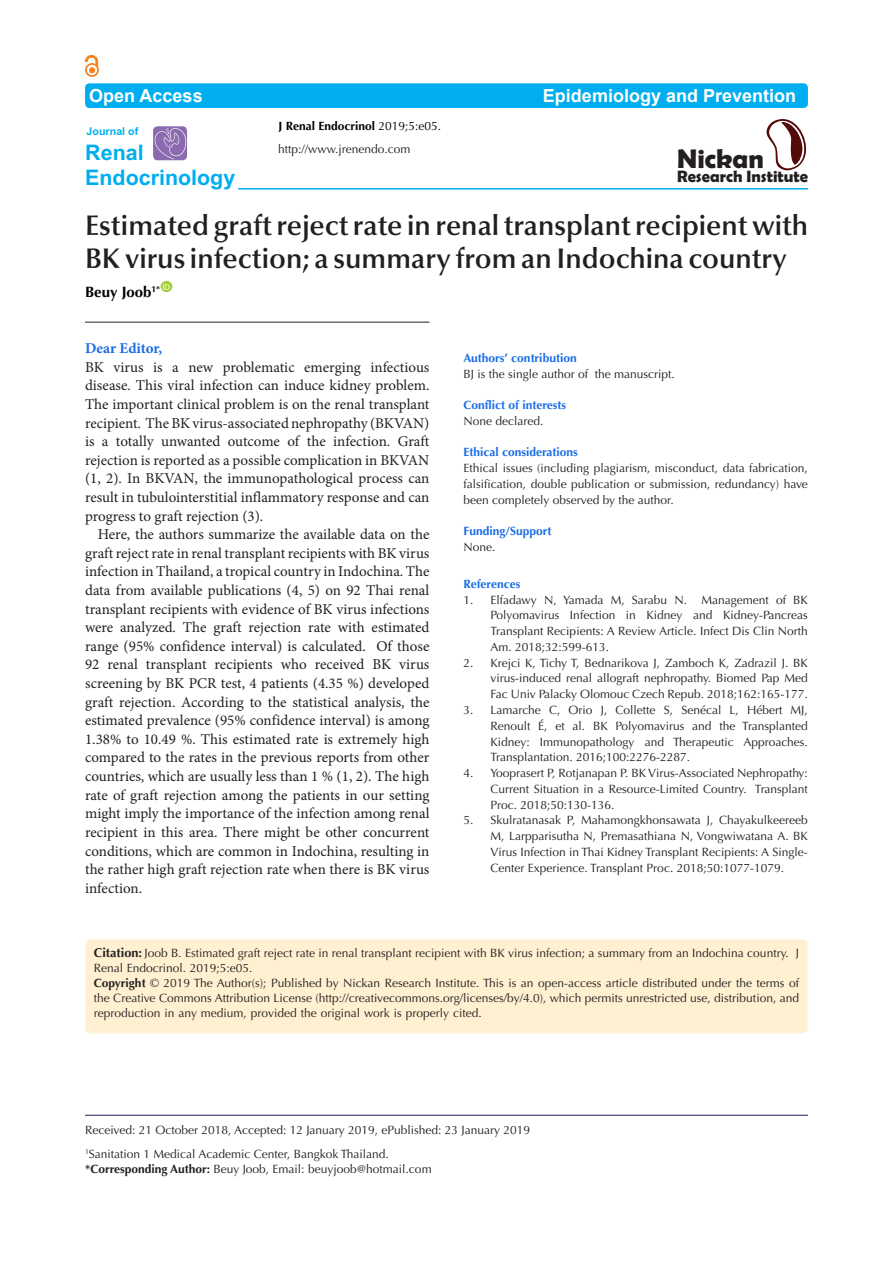
<style>
.page{position:relative;width:893px;height:1263px;background:#fff}
.page>*{position:absolute;margin:0;border:0;box-sizing:border-box;transform-origin:0 0}
.t1{font:600 28.5px/33px "Optima LT Std";color:#231f20}
.t2{font:700 27.15px "Berlin Sans FB Demi";color:#231f20}
.t3{font:700 21.45px/24.9px "Arial";color:#00aeef}
.t4{font:700 18px "Arial";color:#fff}
.t5{font:700 16.5px "Berlin Sans FB Demi";color:#231f20}
.t6{font:15px/18.6px "Minion Pro";color:#231f20;text-align:justify}
.t7{font:700 15px "Minion Pro";color:#196ce8}
.t8{font:700 15px "Optima LT Std";color:#000}
.t9{font:12px/15.8px "Optima LT Std";color:#231f20;text-align:justify}
.t10{font:700 12px "Optima LT Std";color:#196ce8}
.t11{font:700 12px "Optima LT Std";color:#000}
.t12{font:700 10.65px "Arial";color:#00aeef}
.t13{font:7.8px "Arial";color:#fff}
.s1{font-weight:400}
.s2{font-weight:700;font-size:12.75px}
.s3{font-weight:700}
</style>
<div class="page">
<div style="left:161px;top:281px;width:11px;height:11px;background:#a6ce39;border-radius:50%"></div>
<div style="left:85px;top:63px;width:14px;height:14px;border:2px solid #f58220;border-radius:50%"></div>
<svg style="left:85px;top:55px;width:13px;height:18px"></svg>
<div style="left:85px;top:83px;width:723px;height:25px;background:#00aeef;border-radius:4px"></div>
<hr style="left:238px;top:188px;width:570px;height:2px;background:#00aeef">
<svg style="left:766px;top:119px;width:41px;height:52px"></svg>
<img style="left:153px;top:126px;width:34px;height:34px">
<hr style="left:85px;top:1115px;width:723px;height:1px;background:#261d5c">
<hr style="left:85px;top:322px;width:344px;height:1px;background:#231f20">
<div style="left:85px;top:939px;width:723px;height:94px;background:#fef0d0;border-radius:6px"></div>
<div style="left:85px;top:939px;width:723px;height:94px;border:1px solid #fef9ed;border-radius:6px"></div>
<p class="t4" style="left:89px;top:83px;width:115px">Open Access</p>
<p class="t4" style="left:543px;top:83px;width:255px">Epidemiology and Prevention</p>
<p class="t11" style="left:279px;top:119px;width:164px">J Renal Endocrinol <span class="s1">2019;5:e05.</span></p>
<p class="t2" style="left:677px;top:143px;width:88px">Nickan</p>
<p class="t5" style="left:677px;top:167px;width:132px">Research Institute</p>
<p class="t12" style="left:87px;top:124px;width:53px">Journal of</p>
<p class="t3" style="left:85px;top:141px;width:152px">Renal<br>Endocrinology</p>
<p class="t9" style="left:278px;top:141px;width:134px">http://www.jrenendo.com</p>
<p class="t1" style="left:85px;top:209px;width:724px">Estimated graft reject rate in renal transplant recipient with<br>BK virus infection; a summary from an Indochina country</p>
<p class="t8" style="left:85px;top:283px;width:77px">Beuy Joob<sup>1*</sup></p>
<p class="t13" style="left:162px;top:281px;width:9px">ID</p>
<p class="t7" style="left:85px;top:338px;width:79px">Dear Editor,</p>
<p class="t6" style="left:85px;top:358px;width:346px">BK virus is a new problematic emerging infectious disease. This viral infection can induce kidney problem.<br>The important clinical problem is on the renal transplant recipient. The BK virus-associated nephropathy (BKVAN) is a totally unwanted outcome of the infection. Graft rejection is reported as a possible complication in BKVAN (1, 2). In BKVAN, the immunopathological process can result in tubulointerstitial inflammatory response and can progress to graft rejection (3).</p>
<p class="t6" style="left:85px;top:525px;width:346px;text-indent:13px">Here, the authors summarize the available data on the graft reject rate in renal transplant recipients with BK virus infection in Thailand, a tropical country in Indochina. The data from available publications (4, 5) on 92 Thai renal transplant recipients with evidence of BK virus infections were analyzed. The graft rejection rate with estimated range (95% confidence interval) is calculated. Of those 92 renal transplant recipients who received BK virus screening by BK PCR test, 4 patients (4.35 %) developed graft rejection. According to the statistical analysis, the estimated prevalence (95% confidence interval) is among 1.38% to 10.49 %. This estimated rate is extremely high compared to the rates in the previous reports from other countries, which are usually less than 1 % (1, 2). The high rate of graft rejection among the patients in our setting might imply the importance of the infection among renal recipient in this area. There might be other concurrent conditions, which are common in Indochina, resulting in the rather high graft rejection rate when there is BK virus infection.</p>
<p class="t10" style="left:463px;top:351px;width:115px">Authors’ contribution</p>
<p class="t9" style="left:463px;top:366px;width:213px">BJ is the single author of the manuscript.</p>
<p class="t10" style="left:463px;top:398px;width:104px">Conflict of interests</p>
<p class="t9" style="left:463px;top:413px;width:82px">None declared.</p>
<p class="t10" style="left:463px;top:445px;width:116px">Ethical considerations</p>
<p class="t9" style="left:463px;top:460px;width:346px">Ethical issues (including plagiarism, misconduct, data fabrication, falsification, double publication or submission, redundancy) have been completely observed by the author.</p>
<p class="t10" style="left:463px;top:524px;width:90px">Funding/Support</p>
<p class="t9" style="left:463px;top:539px;width:34px">None.</p>
<p class="t10" style="left:463px;top:577px;width:58px">References</p>
<p class="t9" style="left:490px;top:592px;width:319px;text-indent:-27px">1. Elfadawy N, Yamada M, Sarabu N. Management of BK Polyomavirus Infection in Kidney and Kidney-Pancreas Transplant Recipients: A Review Article. Infect Dis Clin North Am. 2018;32:599-613.</p>
<p class="t9" style="left:490px;top:655px;width:319px;text-indent:-27px">2. Krejci K, Tichy T, Bednarikova J, Zamboch K, Zadrazil J. BK virus-induced renal allograft nephropathy. Biomed Pap Med Fac Univ Palacky Olomouc Czech Repub. 2018;162:165-177.</p>
<p class="t9" style="left:490px;top:702px;width:319px;text-indent:-27px">3. Lamarche C, Orio J, Collette S, Senécal L, Hébert MJ, Renoult É, et al. BK Polyomavirus and the Transplanted Kidney: Immunopathology and Therapeutic Approaches.<br>Transplantation. 2016;100:2276-2287.</p>
<p class="t9" style="left:490px;top:765px;width:319px;text-indent:-27px">4. Yooprasert P, Rotjanapan P. BK Virus-Associated Nephropathy:<br>Current Situation in a Resource-Limited Country. Transplant Proc. 2018;50:130-136.</p>
<p class="t9" style="left:490px;top:812px;width:319px;text-indent:-27px">5. Skulratanasak P, Mahamongkhonsawata J, Chayakulkeereeb M, Larpparisutha N, Premasathiana N, Vongwiwatana A. BK Virus Infection in Thai Kidney Transplant Recipients: A Single-Center Experience. Transplant Proc. 2018;50:1077-1079.</p>
<p class="t9" style="left:94px;top:946px;width:707px;line-height:15px"><span class="s2">Citation:</span> Joob B. Estimated graft reject rate in renal transplant recipient with BK virus infection; a summary from an Indochina country. J<br>Renal Endocrinol. 2019;5:e05.</p>
<p class="t9" style="left:94px;top:976px;width:707px;line-height:15px"><span class="s3">Copyright</span> © 2019 The Author(s); Published by Nickan Research Institute. This is an open-access article distributed under the terms of the Creative Commons Attribution License (http://creativecommons.org/licenses/by/4.0), which permits unrestricted use, distribution, and reproduction in any medium, provided the original work is properly cited.</p>
<p class="t9" style="left:85px;top:1122px;width:447px">Received: 21 October 2018, Accepted: 12 January 2019, ePublished: 23 January 2019</p>
<p class="t9" style="left:85px;top:1146px;width:305px"><sup>1</sup>Sanitation 1 Medical Academic Center, Bangkok Thailand.</p>
<p class="t9" style="left:85px;top:1161px;width:348px"><span class="s3">*Corresponding Author:</span> Beuy Joob, Email: beuyjoob@hotmail.com</p>
</div>
